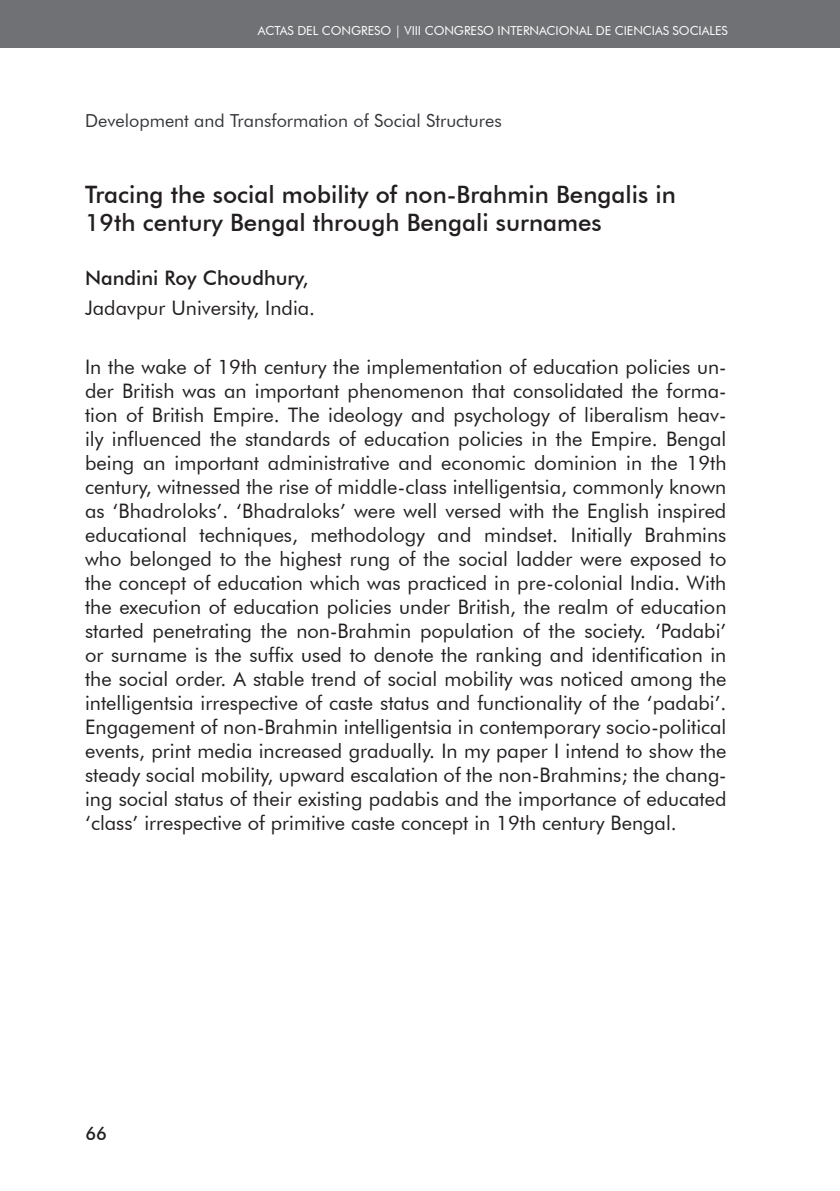
<style>
.page{position:relative;width:840px;height:1191px;background:#fff}
.page>*{position:absolute;margin:0;border:0;box-sizing:border-box;transform-origin:0 0}
._1_Título_artículo{font:500 24px/28.8px "Futura BT";color:#231f20}
._4_Univ-pais{font:20px/24px "Futura BT";color:#231f20;text-align:justify}
._3_Autores{font:500 20px "Futura BT";color:#231f20}
._0_Temática{font:18px "Futura BT";color:#34373b}
.t1{font:500 18px "Futura BT";color:#231f20}
.t2{font:12.4px "Futura BT";letter-spacing:-.005em;color:#fff}
</style>
<div class="page">
<div style="left:0;top:0;width:839px;height:48px;background:#707174"></div>
<p class="t2" style="left:258px;top:23px;width:471px">ACTAS DEL CONGRESO | VIII CONGRESO INTERNACIONAL DE CIENCIAS SOCIALES</p>
<p class="_0_Temática" style="left:85px;top:110px;width:418px">Development and Transformation of Social Structures</p>
<p class="_1_Título_artículo" style="left:85px;top:179px;width:592px">Tracing the social mobility of non-Brahmin Bengalis in<br>19th century Bengal through Bengali surnames</p>
<p class="_3_Autores" style="left:85px;top:266px;width:225px">Nandini Roy Choudhury,</p>
<p class="_4_Univ-pais" style="left:85px;top:295px;width:231px">Jadavpur University, India.</p>
<p class="_4_Univ-pais" style="left:85px;top:355px;width:642px">In the wake of 19th century the implementation of education policies un&shy;der British was an important phenomenon that consolidated the forma&shy;tion of British Empire. The ideology and psychology of liberalism heav&shy;ily influenced the standards of education policies in the Empire. Bengal being an important administrative and economic dominion in the 19th century, witnessed the rise of middle-class intelligentsia, commonly known as ‘Bhadroloks’. ‘Bhadraloks’ were well versed with the English inspired educational techniques, methodology and mindset. Initially Brahmins who belonged to the highest rung of the social ladder were exposed to the concept of education which was practiced in pre-colonial India. With the execution of education policies under British, the realm of education started penetrating the non-Brahmin population of the society. ‘Padabi’ or surname is the suffix used to denote the ranking and identification in the social order. A stable trend of social mobility was noticed among the intelligentsia irrespective of caste status and functionality of the ‘padabi’.<br>Engagement of non-Brahmin intelligentsia in contemporary socio-political events, print media increased gradually. In my paper I intend to show the steady social mobility, upward escalation of the non-Brahmins; the chang&shy;ing social status of their existing padabis and the importance of educated ‘class’ irrespective of primitive caste concept in 19th century Bengal.</p>
<p class="t1" style="left:85px;top:1122px;width:23px">66</p>
</div>
